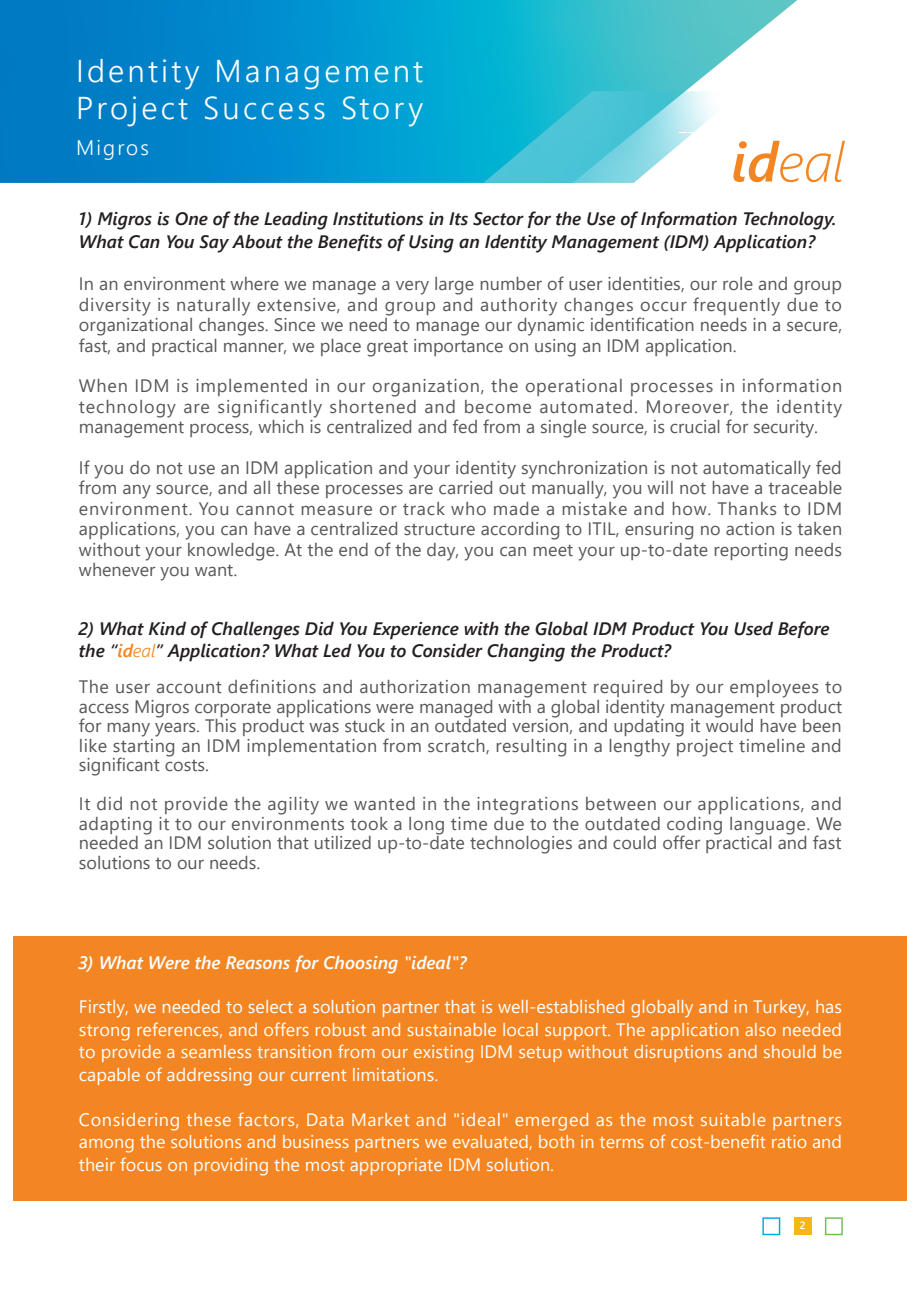
<style>
.page{position:relative;width:919px;height:1289px;background:#fff}
.page>*{position:absolute;margin:0;border:0;box-sizing:border-box;transform-origin:0 0}
.t1{font:300 31.5px/37.5px "Segoe UI";letter-spacing:.1em;color:#fff}
.t2{font:300 21px "Segoe UI";letter-spacing:.1em;color:#fff}
.t3{font:18px/20.4px "Segoe UI";color:#57585a;text-align:justify}
.t4{font:18px/22.5px "Segoe UI";color:#fff;text-align:justify}
.t5{font:italic 600 18px/22.2px "Segoe UI";color:#231f20}
.t6{font:italic 600 18px "Segoe UI";color:#fff}
.t7{font:600 10.5px "Segoe UI";color:#fff}
.s1{color:#f38523}
.s2{font-weight:300;color:#f38523}
</style>
<div class="page">
<div style="left:13px;top:936px;width:893px;height:264px;background:#f38523"></div>
<div style="left:794px;top:1217px;width:17px;height:17px;background:#f9b516"></div>
<svg style="left:762px;top:1217px;width:18px;height:18px"></svg>
<svg style="left:824px;top:1217px;width:18px;height:18px"></svg>
<svg style="left:0;top:0;width:797px;height:183px;background:#159cce"></svg>
<svg style="left:483px;top:91px;width:361px;height:92px"></svg>
<h1 class="t1" style="left:76px;top:49px;width:349px">Identity Management<br>Project Success Story</h1>
<p class="t2" style="left:76px;top:128px;width:74px">Migros</p>
<p class="t5" style="left:79px;top:205px;width:759px">1) Migros is One of the Leading Institutions in Its Sector for the Use of Information Technology.<br>What Can You Say About the Benefits of Using an Identity Management (IDM) Application?</p>
<p class="t3" style="left:79px;top:272px;width:764px">In an environment where we manage a very large number of user identities, our role and group diversity is naturally extensive, and group and authority changes occur frequently due to organizational changes. Since we need to manage our dynamic identification needs in a secure, fast, and practical manner, we place great importance on using an IDM application.</p>
<p class="t3" style="left:79px;top:374px;width:764px">When IDM is implemented in our organization, the operational processes in information technology are significantly shortened and become automated. Moreover, the identity management process, which is centralized and fed from a single source, is crucial for security.</p>
<p class="t3" style="left:79px;top:456px;width:764px">If you do not use an IDM application and your identity synchronization is not automatically fed from any source, and all these processes are carried out manually, you will not have a traceable environment. You cannot measure or track who made a mistake and how. Thanks to IDM applications, you can have a centralized structure according to ITIL, ensuring no action is taken without your knowledge. At the end of the day, you can meet your up-to-date reporting needs whenever you want.</p>
<p class="t5" style="left:79px;top:614px;width:752px">2) What Kind of Challenges Did You Experience with the Global IDM Product You Used Before the “<span class="s1">id</span><span class="s2">eal</span>” Application? What Led You to Consider Changing the Product?</p>
<p class="t3" style="left:79px;top:675px;width:764px;line-height:19.5px">The user account definitions and authorization management required by our employees to access Migros corporate applications were managed with a global identity management product for many years. This product was stuck in an outdated version, and updating it would have been like starting an IDM implementation from scratch, resulting in a lengthy project timeline and significant costs.</p>
<p class="t3" style="left:79px;top:792px;width:764px;line-height:19.5px">It did not provide the agility we wanted in the integrations between our applications, and adapting it to our environments took a long time due to the outdated coding language. We needed an IDM solution that utilized up-to-date technologies and could offer practical and fast solutions to our needs.</p>
<p class="t6" style="left:79px;top:945px;width:389px">3) What Were the Reasons for Choosing "ideal"?</p>
<p class="t4" style="left:79px;top:993px;width:764px">Firstly, we needed to select a solution partner that is well-established globally and in Turkey, has strong references, and offers robust and sustainable local support. The application also needed to provide a seamless transition from our existing IDM setup without disruptions and should be capable of addressing our current limitations.</p>
<p class="t4" style="left:79px;top:1106px;width:764px">Considering these factors, Data Market and "ideal" emerged as the most suitable partners among the solutions and business partners we evaluated, both in terms of cost-benefit ratio and their focus on providing the most appropriate IDM solution.</p>
<p class="t7" style="left:799px;top:1215px;width:7px">2</p>
</div>
